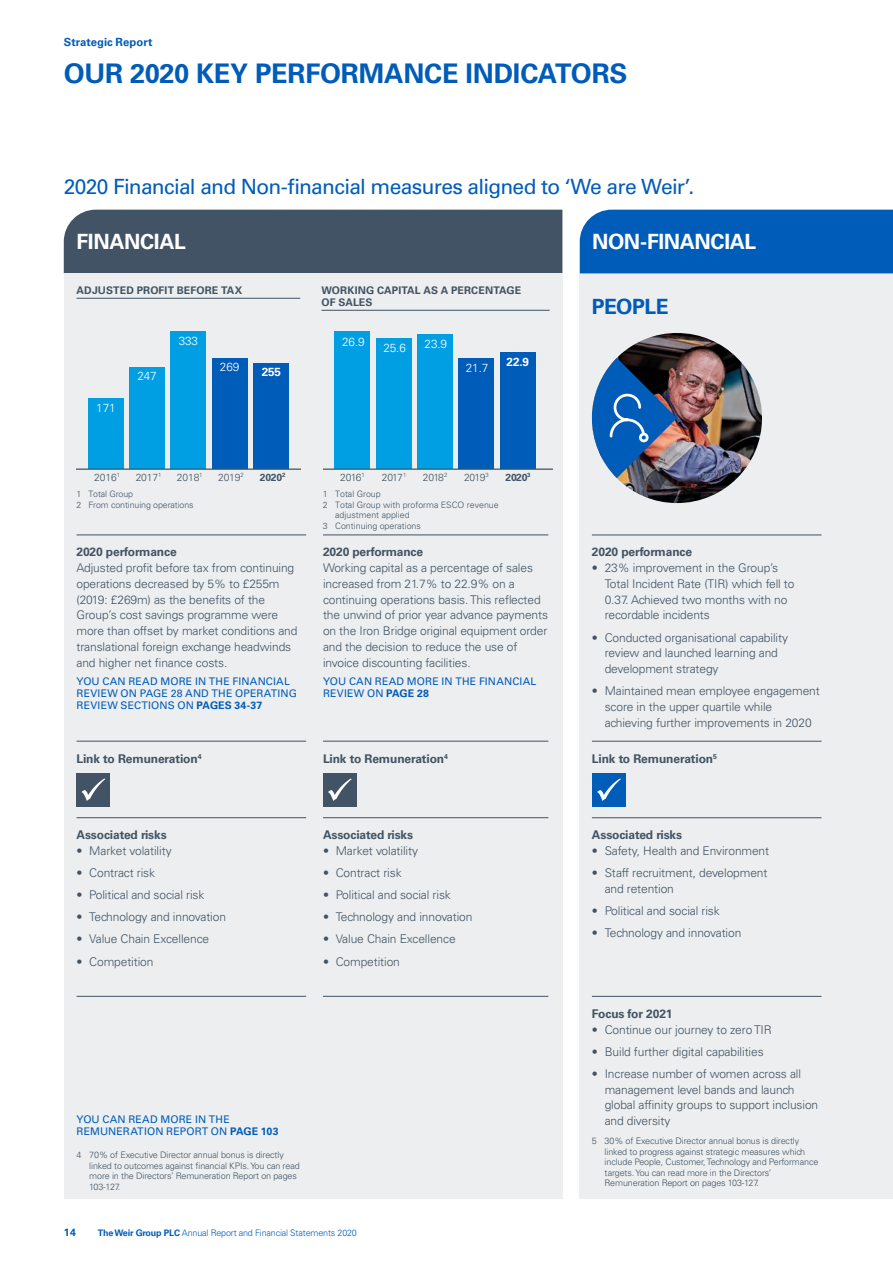
<style>
.page{position:relative;width:893px;height:1263px;background:#fff}
.page>*{position:absolute;margin:0;border:0;box-sizing:border-box;transform-origin:0 0}
.t1{font:700 27px "Univers LT Std";letter-spacing:-.01em;color:#005cb9}
.t2{font:21px "Univers LT Std";letter-spacing:-.035em;color:#005cb9}
.t3{font:700 21px "Univers LT Std";letter-spacing:-.015em;color:#fff}
.t4{font:700 21px "Univers LT Std";letter-spacing:-.025em;color:#005cb9}
.t5{font:300 12px/15.8px "Univers LT Std";letter-spacing:-.01em;color:#415364}
.t6{font:700 12px "Univers LT Std";letter-spacing:-.01em;color:#415364}
.t7{font:300 11.7px "Univers LT Std";letter-spacing:-.01em;color:#fff}
.t8{font:700 11.7px "Univers LT Std";color:#fff}
.t9{font:700 11.25px "Univers LT Std";letter-spacing:.005em;color:#005cb9}
.t10{font:10.5px/12px "Univers LT Std";letter-spacing:.015em;color:#005cb9}
.t11{font:700 10.5px/12px "Univers LT Std";letter-spacing:.01em;color:#415364}
.t12{font:700 10.5px "Univers LT Std";color:#005cb9}
.t13{font:300 10.35px "Univers LT Std";letter-spacing:-.01em;color:#415364}
.t14{font:700 10.35px "Univers LT Std";letter-spacing:-.01em;color:#415364}
.t15{font:300 9px/10.5px "Univers LT Std";letter-spacing:-.015em;color:#415364}
.t16{font:300 9px "Univers LT Std";letter-spacing:-.02em;color:#005cb9}
.t17{font:300 8.85px/10.5px "Univers LT Std";color:#415364}
.s1{font-weight:700}
</style>
<div class="page">
<div style="left:580px;top:273px;width:313px;height:926px;background:#eceeef"></div>
<hr style="left:592px;top:741px;width:229px;height:1px;background:#415364">
<hr style="left:592px;top:817px;width:229px;height:1px;background:#415364">
<hr style="left:592px;top:535px;width:229px;height:1px;background:#415364">
<hr style="left:592px;top:996px;width:229px;height:1px;background:#415364">
<img style="left:591px;top:333px;width:171px;height:170px">
<div style="left:580px;top:210px;width:313px;height:63px;background:#005cb9"></div>
<div style="left:64px;top:210px;width:498px;height:63px;background:#415364"></div>
<div style="left:64px;top:273px;width:498px;height:926px;background:#eceeef"></div>
<div style="left:253px;top:364px;width:36px;height:105px;background:#005cb9"></div>
<div style="left:212px;top:358px;width:35px;height:111px;background:#005cb9"></div>
<div style="left:171px;top:332px;width:35px;height:137px;background:#009fe3"></div>
<div style="left:130px;top:367px;width:35px;height:102px;background:#009fe3"></div>
<div style="left:88px;top:398px;width:35px;height:71px;background:#009fe3"></div>
<hr style="left:77px;top:468px;width:223px;height:2px;background:#415364">
<div style="left:500px;top:352px;width:35px;height:117px;background:#005cb9"></div>
<div style="left:459px;top:358px;width:35px;height:111px;background:#005cb9"></div>
<div style="left:417px;top:335px;width:35px;height:134px;background:#009fe3"></div>
<div style="left:376px;top:338px;width:35px;height:131px;background:#009fe3"></div>
<div style="left:335px;top:332px;width:35px;height:137px;background:#009fe3"></div>
<hr style="left:323px;top:468px;width:229px;height:2px;background:#415364">
<hr style="left:77px;top:298px;width:223px;height:1px;background:#415364">
<hr style="left:321px;top:310px;width:229px;height:1px;background:#415364">
<hr style="left:77px;top:534px;width:229px;height:1px;background:#415364">
<hr style="left:323px;top:534px;width:225px;height:1px;background:#415364">
<hr style="left:77px;top:741px;width:229px;height:1px;background:#415364">
<hr style="left:323px;top:741px;width:225px;height:1px;background:#415364">
<hr style="left:77px;top:817px;width:229px;height:1px;background:#415364">
<hr style="left:323px;top:817px;width:225px;height:1px;background:#415364">
<hr style="left:77px;top:996px;width:229px;height:1px;background:#415364">
<hr style="left:323px;top:996px;width:225px;height:1px;background:#415364">
<div style="left:592px;top:773px;width:34px;height:33px;background:#005cb9"></div>
<svg style="left:597px;top:778px;width:24px;height:23px"></svg>
<div style="left:323px;top:773px;width:34px;height:33px;background:#415364"></div>
<svg style="left:328px;top:778px;width:24px;height:23px"></svg>
<div style="left:77px;top:773px;width:33px;height:33px;background:#415364"></div>
<svg style="left:81px;top:778px;width:24px;height:23px"></svg>
<p class="t9" style="left:64px;top:36px;width:90px">Strategic Report</p>
<h1 class="t1" style="left:64px;top:58px;width:565px">OUR 2020 KEY PERFORMANCE INDICATORS</h1>
<h2 class="t2" style="left:64px;top:174px;width:632px">2020 Financial and Non-financial measures aligned to ‘We are Weir’.</h2>
<h2 class="t3" style="left:77px;top:229px;width:111px">FINANCIAL</h2>
<h2 class="t3" style="left:592px;top:229px;width:166px">NON-FINANCIAL</h2>
<p class="t11" style="left:77px;top:284px;width:167px">ADJUSTED PROFIT BEFORE TAX</p>
<p class="t11" style="left:321px;top:284px;width:201px">WORKING CAPITAL AS A PERCENTAGE<br>OF SALES</p>
<p class="t7" style="left:179px;top:334px;width:21px">333</p>
<p class="t7" style="left:342px;top:334px;width:24px">26.9</p>
<p class="t7" style="left:383px;top:341px;width:24px">25.6</p>
<p class="t7" style="left:425px;top:337px;width:24px">23.9</p>
<p class="t7" style="left:137px;top:369px;width:21px">247</p>
<p class="t7" style="left:220px;top:360px;width:21px">269</p>
<p class="t8" style="left:262px;top:365px;width:21px">255</p>
<p class="t7" style="left:466px;top:361px;width:24px">21.7</p>
<p class="t8" style="left:507px;top:355px;width:24px">22.9</p>
<p class="t7" style="left:96px;top:400px;width:21px">171</p>
<p class="t13" style="left:94px;top:471px;width:27px">2016<sup>1</sup></p>
<p class="t14" style="left:260px;top:471px;width:27px">2020<sup>2</sup></p>
<p class="t13" style="left:218px;top:471px;width:27px">2019<sup>2</sup></p>
<p class="t13" style="left:136px;top:471px;width:27px">2017<sup>1</sup></p>
<p class="t13" style="left:177px;top:471px;width:27px">2018<sup>1</sup></p>
<p class="t13" style="left:340px;top:471px;width:26px">2016<sup>1</sup></p>
<p class="t14" style="left:506px;top:471px;width:26px">2020<sup>3</sup></p>
<p class="t13" style="left:423px;top:471px;width:26px">2018<sup>2</sup></p>
<p class="t13" style="left:464px;top:471px;width:26px">2019<sup>3</sup></p>
<p class="t13" style="left:382px;top:471px;width:26px">2017<sup>1</sup></p>
<p class="t17" style="left:76px;top:489px;width:119px">1 Total Group<br>2 From continuing operations</p>
<p class="t17" style="left:323px;top:489px;width:59px">1 Total Group</p>
<p class="t17" style="left:323px;top:499px;width:177px">2 Total Group with proforma ESCO revenue</p>
<p class="t17" style="left:335px;top:510px;width:76px">adjustment applied</p>
<p class="t17" style="left:323px;top:520px;width:99px">3 Continuing operations</p>
<p class="t6" style="left:77px;top:545px;width:102px">2020 performance</p>
<p class="t5" style="left:77px;top:560px;width:222px">Adjusted profit before tax from continuing operations decreased by 5% to £255m (2019: £269m) as the benefits of the Group’s cost savings programme were more than offset by market conditions and translational foreign exchange headwinds and higher net finance costs.</p>
<p class="t10" style="left:77px;top:675px;width:222px">YOU CAN READ MORE IN THE FINANCIAL<br>REVIEW ON PAGE 28 AND THE OPERATING<br>REVIEW SECTIONS ON <span class="s1">PAGES 34-37</span></p>
<p class="t6" style="left:323px;top:545px;width:102px">2020 performance</p>
<p class="t5" style="left:323px;top:560px;width:226px">Working capital as a percentage of sales increased from 21.7% to 22.9% on a continuing operations basis. This reflected the unwind of prior year advance payments on the Iron Bridge original equipment order and the decision to reduce the use of invoice discounting facilities.</p>
<p class="t10" style="left:323px;top:675px;width:215px">YOU CAN READ MORE IN THE FINANCIAL<br>REVIEW ON <span class="s1">PAGE 28</span></p>
<p class="t6" style="left:77px;top:751px;width:127px">Link to Remuneration<sup>4</sup></p>
<p class="t6" style="left:323px;top:751px;width:127px">Link to Remuneration<sup>4</sup></p>
<p class="t6" style="left:77px;top:828px;width:92px">Associated risks</p>
<p class="t5" style="left:77px;top:843px;width:97px">• Market volatility</p>
<p class="t5" style="left:77px;top:865px;width:80px">• Contract risk</p>
<p class="t5" style="left:77px;top:887px;width:129px">• Political and social risk</p>
<p class="t5" style="left:77px;top:909px;width:151px">• Technology and innovation</p>
<p class="t5" style="left:77px;top:931px;width:134px">• Value Chain Excellence</p>
<p class="t5" style="left:77px;top:953px;width:78px">• Competition</p>
<p class="t6" style="left:323px;top:828px;width:92px">Associated risks</p>
<p class="t5" style="left:323px;top:843px;width:97px">• Market volatility</p>
<p class="t5" style="left:323px;top:865px;width:80px">• Contract risk</p>
<p class="t5" style="left:323px;top:887px;width:129px">• Political and social risk</p>
<p class="t5" style="left:323px;top:909px;width:151px">• Technology and innovation</p>
<p class="t5" style="left:323px;top:931px;width:134px">• Value Chain Excellence</p>
<p class="t5" style="left:323px;top:953px;width:78px">• Competition</p>
<p class="t10" style="left:77px;top:1113px;width:203px">YOU CAN READ MORE IN THE<br>REMUNERATION REPORT ON <span class="s1">PAGE 103</span></p>
<p class="t15" style="left:89px;top:1149px;width:212px;text-indent:-13px">4 70% of Executive Director annual bonus is directly linked to outcomes against financial KPIs. You can read more in the Directors’ Remuneration Report on pages 103-127.</p>
<p class="t12" style="left:64px;top:1226px;width:14px">14</p>
<p class="t16" style="left:98px;top:1227px;width:261px"><span class="s1">The Weir Group PLC</span> Annual Report and Financial Statements 2020</p>
<h2 class="t4" style="left:592px;top:294px;width:78px">PEOPLE</h2>
<p class="t6" style="left:592px;top:545px;width:102px">2020 performance</p>
<p class="t5" style="left:605px;top:560px;width:191px;text-indent:-13px">• 23% improvement in the Group’s<br>Total Incident Rate (TIR) which fell to<br>0.37. Achieved two months with no recordable incidents</p>
<p class="t5" style="left:605px;top:629px;width:185px;text-indent:-13px">• Conducted organisational capability review and launched learning and development strategy</p>
<p class="t5" style="left:605px;top:683px;width:217px;text-indent:-13px">• Maintained mean employee engagement score in the upper quartile while achieving further improvements in 2020</p>
<p class="t6" style="left:592px;top:751px;width:127px">Link to Remuneration<sup>5</sup></p>
<p class="t6" style="left:592px;top:828px;width:92px">Associated risks</p>
<p class="t5" style="left:592px;top:843px;width:179px">• Safety, Health and Environment</p>
<p class="t5" style="left:605px;top:865px;width:164px;text-indent:-13px">• Staff recruitment, development and retention</p>
<p class="t5" style="left:592px;top:903px;width:129px">• Political and social risk</p>
<p class="t5" style="left:592px;top:925px;width:151px">• Technology and innovation</p>
<p class="t6" style="left:592px;top:1006px;width:82px">Focus for 2021</p>
<p class="t5" style="left:592px;top:1021px;width:181px">• Continue our journey to zero TIR</p>
<p class="t5" style="left:592px;top:1043px;width:173px">• Build further digital capabilities</p>
<p class="t5" style="left:605px;top:1066px;width:215px;text-indent:-13px">• Increase number of women across all management level bands and launch global affinity groups to support inclusion and diversity</p>
<p class="t15" style="left:605px;top:1136px;width:215px;text-indent:-13px">5 30% of Executive Director annual bonus is directly linked to progress against strategic measures which include People, Customer, Technology and Performance targets. You can read more in the Directors’ Remuneration Report on pages 103-127.</p>
</div>
